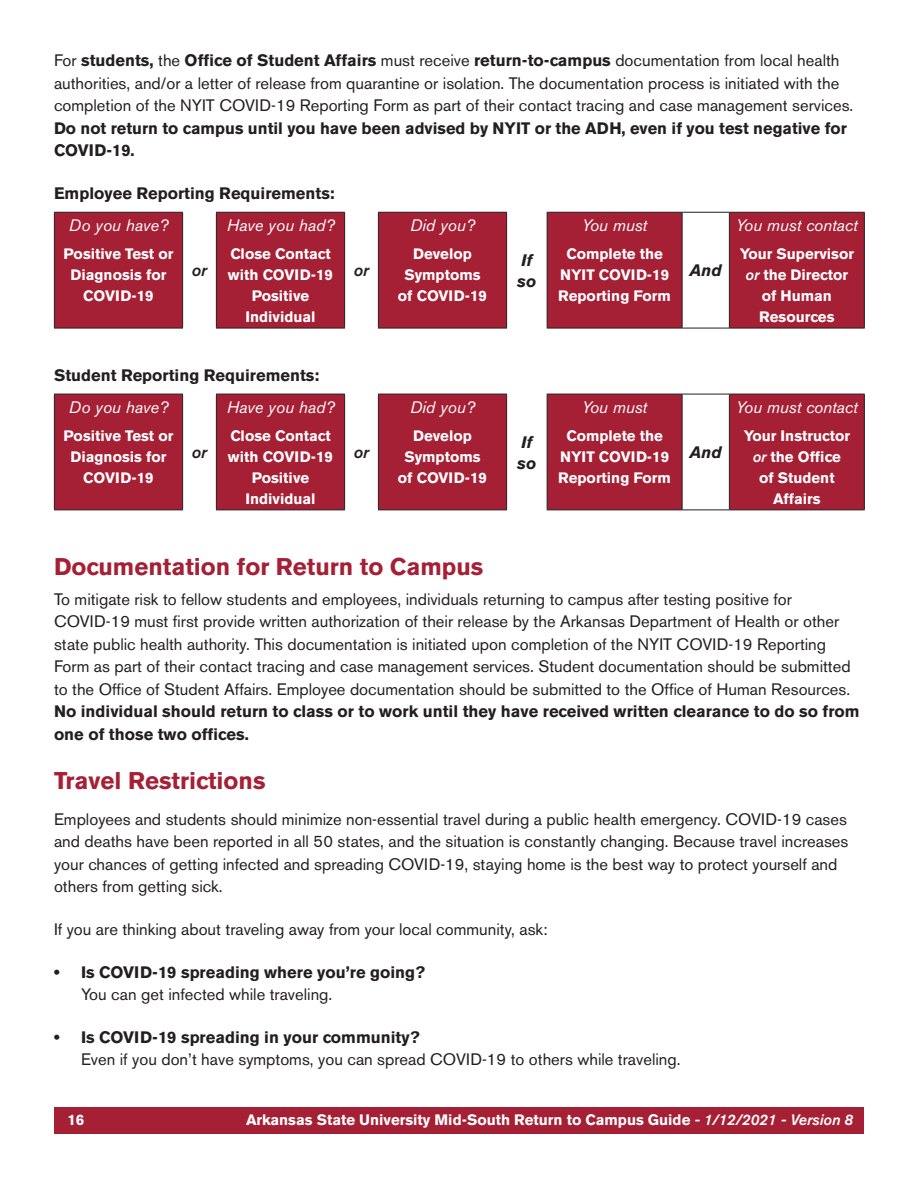
<style>
.page{position:relative;width:918px;height:1188px;background:#fff}
.page>*{position:absolute;margin:0;border:0;box-sizing:border-box;transform-origin:0 0}
.Body{font:700 24px "Akzidenz Grotesk BE";color:#a62035}
.Section_Header{font:700 24px "Akzidenz Grotesk BE";color:#a62035}
.Body-2{font:16.5px/22.5px "Akzidenz Grotesk BE";color:#231f20}
.Body-3{font:700 16.5px/22.5px "Akzidenz Grotesk BE";color:#231f20}
.Body-4{font:italic 16.5px "Akzidenz Grotesk BE";color:#fff}
.Body-5{font:italic 700 16.5px/21px "Akzidenz Grotesk BE";color:#231f20}
.Body-6{font:italic 500 16.5px "Akzidenz Grotesk BE";color:#231f20}
.Body-7{font:700 15px/21px "Akzidenz Grotesk BE";color:#fff;text-align:center}
.s1{font-weight:700}
.s2{font-weight:500;font-style:italic}
.s3{font-weight:400}
</style>
<div class="page">
<div style="left:54px;top:1107px;width:810px;height:27px;background:#a62035"></div>
<svg style="left:55px;top:212px;width:809px;height:116px;fill:#a62035"></svg>
<hr style="left:54px;top:212px;width:129px;height:1px;background:#231f20">
<hr style="left:54px;top:213px;width:1px;height:115px;background:#231f20">
<hr style="left:216px;top:212px;width:129px;height:1px;background:#231f20">
<hr style="left:378px;top:212px;width:129px;height:1px;background:#231f20">
<hr style="left:547px;top:212px;width:135px;height:1px;background:#231f20">
<hr style="left:682px;top:212px;width:47px;height:1px;background:#231f20">
<hr style="left:682px;top:213px;width:1px;height:115px;background:#231f20">
<hr style="left:729px;top:212px;width:136px;height:1px;background:#231f20">
<hr style="left:729px;top:213px;width:1px;height:115px;background:#231f20">
<hr style="left:864px;top:213px;width:1px;height:115px;background:#231f20">
<hr style="left:54px;top:328px;width:129px;height:1px;background:#231f20">
<hr style="left:216px;top:328px;width:129px;height:1px;background:#231f20">
<hr style="left:378px;top:328px;width:129px;height:1px;background:#231f20">
<hr style="left:547px;top:328px;width:135px;height:1px;background:#231f20">
<hr style="left:682px;top:328px;width:47px;height:1px;background:#231f20">
<hr style="left:729px;top:328px;width:136px;height:1px;background:#231f20">
<hr style="left:182px;top:213px;width:1px;height:115px;background:#231f20">
<hr style="left:216px;top:213px;width:1px;height:115px;background:#231f20">
<hr style="left:344px;top:213px;width:1px;height:115px;background:#231f20">
<hr style="left:378px;top:213px;width:1px;height:115px;background:#231f20">
<hr style="left:506px;top:213px;width:1px;height:115px;background:#231f20">
<hr style="left:547px;top:213px;width:1px;height:115px;background:#231f20">
<svg style="left:55px;top:394px;width:809px;height:116px;fill:#a62035"></svg>
<hr style="left:54px;top:394px;width:129px;height:1px;background:#231f20">
<hr style="left:54px;top:394px;width:1px;height:116px;background:#231f20">
<hr style="left:216px;top:394px;width:129px;height:1px;background:#231f20">
<hr style="left:378px;top:394px;width:129px;height:1px;background:#231f20">
<hr style="left:547px;top:394px;width:135px;height:1px;background:#231f20">
<hr style="left:682px;top:394px;width:47px;height:1px;background:#231f20">
<hr style="left:682px;top:394px;width:1px;height:116px;background:#231f20">
<hr style="left:729px;top:394px;width:136px;height:1px;background:#231f20">
<hr style="left:729px;top:394px;width:1px;height:116px;background:#231f20">
<hr style="left:864px;top:394px;width:1px;height:116px;background:#231f20">
<hr style="left:54px;top:510px;width:129px;height:1px;background:#231f20">
<hr style="left:216px;top:510px;width:129px;height:1px;background:#231f20">
<hr style="left:378px;top:510px;width:129px;height:1px;background:#231f20">
<hr style="left:547px;top:510px;width:135px;height:1px;background:#231f20">
<hr style="left:682px;top:510px;width:47px;height:1px;background:#231f20">
<hr style="left:729px;top:510px;width:136px;height:1px;background:#231f20">
<hr style="left:182px;top:394px;width:1px;height:116px;background:#231f20">
<hr style="left:216px;top:394px;width:1px;height:116px;background:#231f20">
<hr style="left:344px;top:394px;width:1px;height:116px;background:#231f20">
<hr style="left:378px;top:394px;width:1px;height:116px;background:#231f20">
<hr style="left:506px;top:394px;width:1px;height:116px;background:#231f20">
<hr style="left:547px;top:394px;width:1px;height:116px;background:#231f20">
<p class="Body-2" style="left:54px;top:49px;width:801px">For <span class="s1">students,</span> the <span class="s1">Office of Student Affairs</span> must receive <span class="s1">return-to-campus</span> documentation from local health authorities, and/or a letter of release from quarantine or isolation. The documentation process is initiated with the completion of the NYIT COVID-19 Reporting Form as part of their contact tracing and case management services.<br><span class="s1">Do not return to campus until you have been advised by NYIT or the ADH, even if you test negative for COVID-19.</span></p>
<p class="Body-3" style="left:54px;top:182px;width:282px">Employee Reporting Requirements:</p>
<p class="Body-4" style="left:69px;top:216px;width:101px">Do you have?</p>
<p class="Body-7" style="left:64px;top:243px;width:111px">Positive Test or<br>Diagnosis for<br>COVID-19</p>
<p class="Body-4" style="left:227px;top:216px;width:109px">Have you had?</p>
<p class="Body-7" style="left:228px;top:243px;width:107px">Close Contact with COVID-19<br>Positive<br>Individual</p>
<p class="Body-4" style="left:410px;top:216px;width:66px">Did you?</p>
<p class="Body-7" style="left:398px;top:243px;width:91px">Develop<br>Symptoms of COVID-19</p>
<p class="Body-5" style="left:517px;top:250px;width:21px">If so</p>
<p class="Body-4" style="left:582px;top:216px;width:67px">You must</p>
<p class="Body-7" style="left:558px;top:243px;width:114px">Complete the<br>NYIT COVID-19<br>Reporting Form</p>
<p class="Body-4" style="left:736px;top:216px;width:123px">You must contact</p>
<p class="Body-7" style="left:740px;top:243px;width:116px">Your Supervisor <span class="s2">or</span> the Director of Human<br>Resources</p>
<p class="Body-5" style="left:690px;top:260px;width:33px">And</p>
<p class="Body-6" style="left:192px;top:261px;width:17px">or</p>
<p class="Body-6" style="left:354px;top:261px;width:17px">or</p>
<p class="Body-3" style="left:54px;top:364px;width:267px">Student Reporting Requirements:</p>
<p class="Body-4" style="left:69px;top:397px;width:101px">Do you have?</p>
<p class="Body-7" style="left:64px;top:425px;width:111px">Positive Test or<br>Diagnosis for<br>COVID-19</p>
<p class="Body-4" style="left:227px;top:397px;width:109px">Have you had?</p>
<p class="Body-7" style="left:228px;top:425px;width:107px">Close Contact with COVID-19<br>Positive<br>Individual</p>
<p class="Body-6" style="left:192px;top:443px;width:17px">or</p>
<p class="Body-6" style="left:354px;top:443px;width:17px">or</p>
<p class="Body-4" style="left:410px;top:397px;width:66px">Did you?</p>
<p class="Body-7" style="left:398px;top:425px;width:91px">Develop<br>Symptoms of COVID-19</p>
<p class="Body-5" style="left:517px;top:431px;width:21px">If so</p>
<p class="Body-4" style="left:582px;top:397px;width:67px">You must</p>
<p class="Body-7" style="left:558px;top:425px;width:114px">Complete the<br>NYIT COVID-19<br>Reporting Form</p>
<p class="Body-5" style="left:690px;top:442px;width:33px">And</p>
<p class="Body-4" style="left:736px;top:397px;width:123px">You must contact</p>
<p class="Body-7" style="left:744px;top:425px;width:108px">Your Instructor <span class="s2">or</span> the Office of Student<br>Affairs</p>
<p class="Body" style="left:54px;top:553px;width:431px">Documentation for Return to Campus</p>
<p class="Body-2" style="left:54px;top:588px;width:807px">To mitigate risk to fellow students and employees, individuals returning to campus after testing positive for COVID-19 must first provide written authorization of their release by the Arkansas Department of Health or other state public health authority. This documentation is initiated upon completion of the NYIT COVID-19 Reporting Form as part of their contact tracing and case management services. Student documentation should be submitted to the Office of Student Affairs. Employee documentation should be submitted to the Office of Human Resources.<br><span class="s1">No individual should return to class or to work until they have received written clearance to do so from one of those two offices.</span></p>
<p class="Section_Header" style="left:54px;top:766px;width:213px">Travel Restrictions</p>
<p class="Body-2" style="left:54px;top:808px;width:796px">Employees and students should minimize non-essential travel during a public health emergency. COVID-19 cases and deaths have been reported in all 50 states, and the situation is constantly changing. Because travel increases your chances of getting infected and spreading COVID-19, staying home is the best way to protect yourself and others from getting sick.</p>
<p class="Body-2" style="left:54px;top:918px;width:495px">If you are thinking about traveling away from your local community, ask:</p>
<p class="Body-3" style="left:81px;top:961px;width:346px;text-indent:-27px">• Is COVID-19 spreading where you’re going?<br><span class="s3">You can get infected while traveling.</span></p>
<p class="Body-2" style="left:81px;top:1026px;width:601px;text-indent:-27px"><span class="s1">• Is COVID-19 spreading in your community?<br></span>Even if you don’t have symptoms, you can spread COVID-19 to others while traveling.</p>
<p class="Body-7" style="left:68px;top:1109px;width:18px">16</p>
<p class="Body-7" style="left:246px;top:1109px;width:608px">Arkansas State University Mid-South Return to Campus Guide <span class="s2">- 1/12/2021 - Version 8</span></p>
</div>
